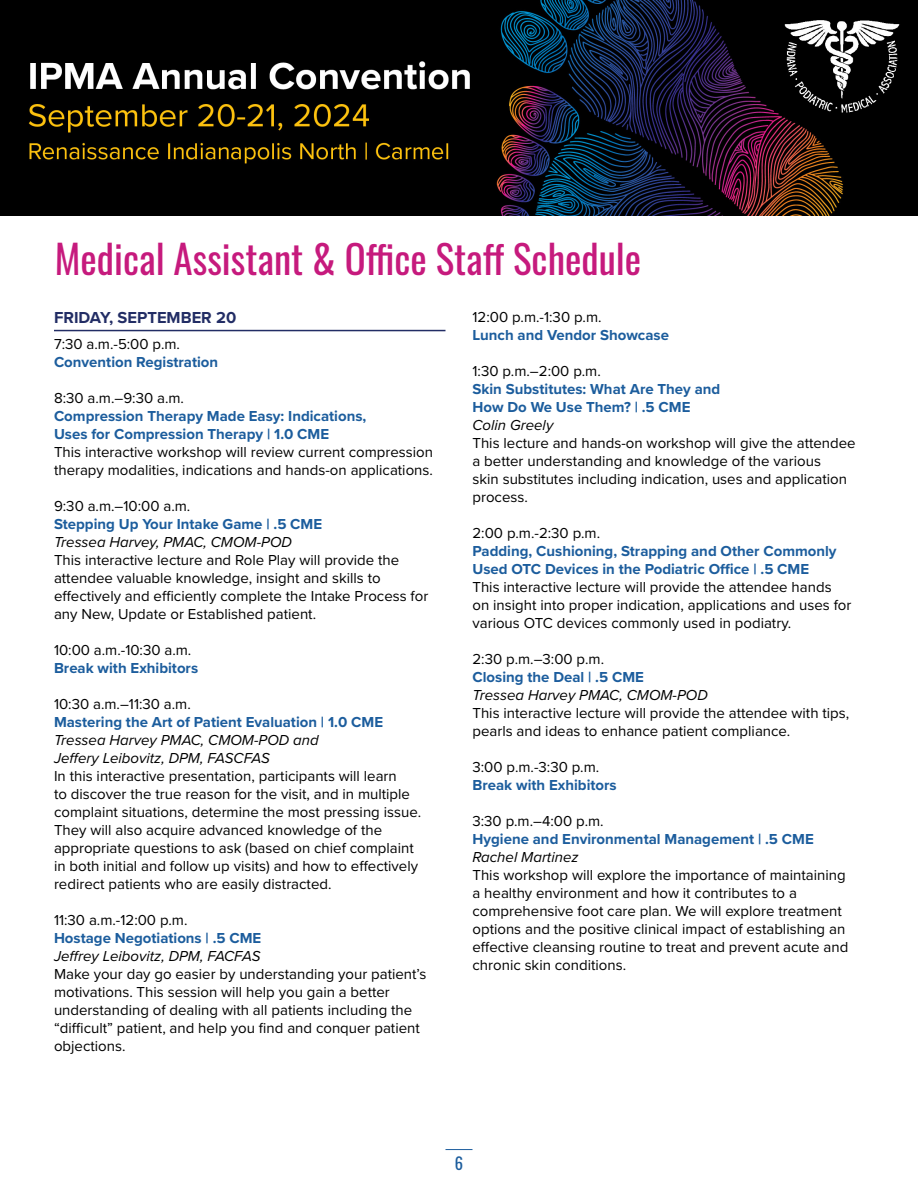
<style>
.page{position:relative;width:918px;height:1188px;background:#fff}
.page>*{position:absolute;margin:0;border:0;box-sizing:border-box;transform-origin:0 0}
.t1{font:39px "Oswald";color:#c61a7d}
.t2{font:700 16.5px "Proxima Nova";color:#222d65}
.t3{font:16.5px "Oswald";color:#1c5d9d}
.t4{font:15px/18px "Proxima Nova";color:#000}
.t5{font:700 15px/18px "Proxima Nova";color:#1c5d9d}
.t6{font:italic 15px/18px "Proxima Nova";color:#000}
</style>
<div class="page">
<svg style="left:446px;top:1149px;width:26px;height:1px"></svg>
<img style="left:0;top:0;width:918px;height:216px">
<hr style="left:54px;top:330px;width:392px;height:1px;background:#222d65">
<h1 class="t1" style="left:55px;top:224px;width:588px">Medical Assistant &amp; Office Staff Schedule</h1>
<p class="t2" style="left:54px;top:305px;width:184px">FRIDAY, SEPTEMBER 20</p>
<p class="t4" style="left:54px;top:334px;width:128px">7:30 a.m.-5:00 p.m.</p>
<p class="t5" style="left:54px;top:352px;width:166px">Convention Registration</p>
<p class="t4" style="left:54px;top:388px;width:132px">8:30 a.m.–9:30 a.m.</p>
<p class="t5" style="left:54px;top:406px;width:314px">Compression Therapy Made Easy: Indications,<br>Uses for Compression Therapy | 1.0 CME</p>
<p class="t4" style="left:54px;top:442px;width:381px">This interactive workshop will review current compression therapy modalities, indications and hands-on applications.</p>
<p class="t4" style="left:54px;top:496px;width:138px">9:30 a.m.–10:00 a.m.</p>
<p class="t5" style="left:54px;top:514px;width:270px">Stepping Up Your Intake Game | .5 CME</p>
<p class="t6" style="left:54px;top:532px;width:240px">Tressea Harvey, PMAC, CMOM-POD</p>
<p class="t4" style="left:54px;top:550px;width:376px">This interactive lecture and Role Play will provide the attendee valuable knowledge, insight and skills to effectively and efficiently complete the Intake Process for any New, Update or Established patient.</p>
<p class="t4" style="left:54px;top:640px;width:139px">10:00 a.m.-10:30 a.m.</p>
<p class="t5" style="left:54px;top:658px;width:146px">Break with Exhibitors</p>
<p class="t4" style="left:54px;top:694px;width:138px">10:30 a.m.–11:30 a.m.</p>
<p class="t5" style="left:54px;top:712px;width:331px">Mastering the Art of Patient Evaluation | 1.0 CME</p>
<p class="t6" style="left:54px;top:730px;width:266px">Tressea Harvey PMAC, CMOM-POD and<br>Jeffery Leibovitz, DPM, FASCFAS</p>
<p class="t4" style="left:54px;top:766px;width:369px">In this interactive presentation, participants will learn<br>to discover the true reason for the visit, and in multiple complaint situations, determine the most pressing issue.<br>They will also acquire advanced knowledge of the appropriate questions to ask (based on chief complaint in both initial and follow up visits) and how to effectively redirect patients who are easily distracted.</p>
<p class="t4" style="left:54px;top:910px;width:135px">11:30 a.m.-12:00 p.m.</p>
<p class="t5" style="left:54px;top:928px;width:209px">Hostage Negotiations | .5 CME</p>
<p class="t6" style="left:54px;top:946px;width:208px">Jeffrey Leibovitz, DPM, FACFAS</p>
<p class="t4" style="left:54px;top:964px;width:374px">Make your day go easier by understanding your patient’s motivations. This session will help you gain a better understanding of dealing with all patients including the “difficult” patient, and help you find and conquer patient objections.</p>
<p class="t4" style="left:472px;top:307px;width:131px">12:00 p.m.-1:30 p.m.</p>
<p class="t5" style="left:472px;top:326px;width:198px">Lunch and Vendor Showcase</p>
<p class="t4" style="left:472px;top:361px;width:130px">1:30 p.m.–2:00 p.m.</p>
<p class="t5" style="left:472px;top:380px;width:249px">Skin Substitutes: What Are They and<br>How Do We Use Them? | .5 CME</p>
<p class="t6" style="left:472px;top:415px;width:82px">Colin Greely</p>
<p class="t4" style="left:472px;top:433px;width:385px">This lecture and hands-on workshop will give the attendee a better understanding and knowledge of the various<br>skin substitutes including indication, uses and application process.</p>
<p class="t4" style="left:472px;top:523px;width:129px">2:00 p.m.-2:30 p.m.</p>
<p class="t5" style="left:472px;top:542px;width:366px">Padding, Cushioning, Strapping and Other Commonly<br>Used OTC Devices in the Podiatric Office | .5 CME</p>
<p class="t4" style="left:472px;top:577px;width:380px">This interactive lecture will provide the attendee hands on insight into proper indication, applications and uses for various OTC devices commonly used in podiatry.</p>
<p class="t4" style="left:472px;top:649px;width:133px">2:30 p.m.–3:00 p.m.</p>
<p class="t5" style="left:472px;top:668px;width:173px">Closing the Deal | .5 CME</p>
<p class="t6" style="left:472px;top:685px;width:237px">Tressea Harvey PMAC, CMOM-POD</p>
<p class="t4" style="left:472px;top:703px;width:378px">This interactive lecture will provide the attendee with tips, pearls and ideas to enhance patient compliance.</p>
<p class="t4" style="left:472px;top:757px;width:128px">3:00 p.m.-3:30 p.m.</p>
<p class="t5" style="left:472px;top:776px;width:146px">Break with Exhibitors</p>
<p class="t4" style="left:472px;top:811px;width:133px">3:30 p.m.–4:00 p.m.</p>
<p class="t5" style="left:472px;top:830px;width:343px">Hygiene and Environmental Management | .5 CME</p>
<p class="t6" style="left:472px;top:847px;width:108px">Rachel Martinez</p>
<p class="t4" style="left:472px;top:865px;width:377px">This workshop will explore the importance of maintaining a healthy environment and how it contributes to a comprehensive foot care plan. We will explore treatment options and the positive clinical impact of establishing an effective cleansing routine to treat and prevent acute and chronic skin conditions.</p>
<p class="t3" style="left:455px;top:1149px;width:10px">6</p>
</div>
